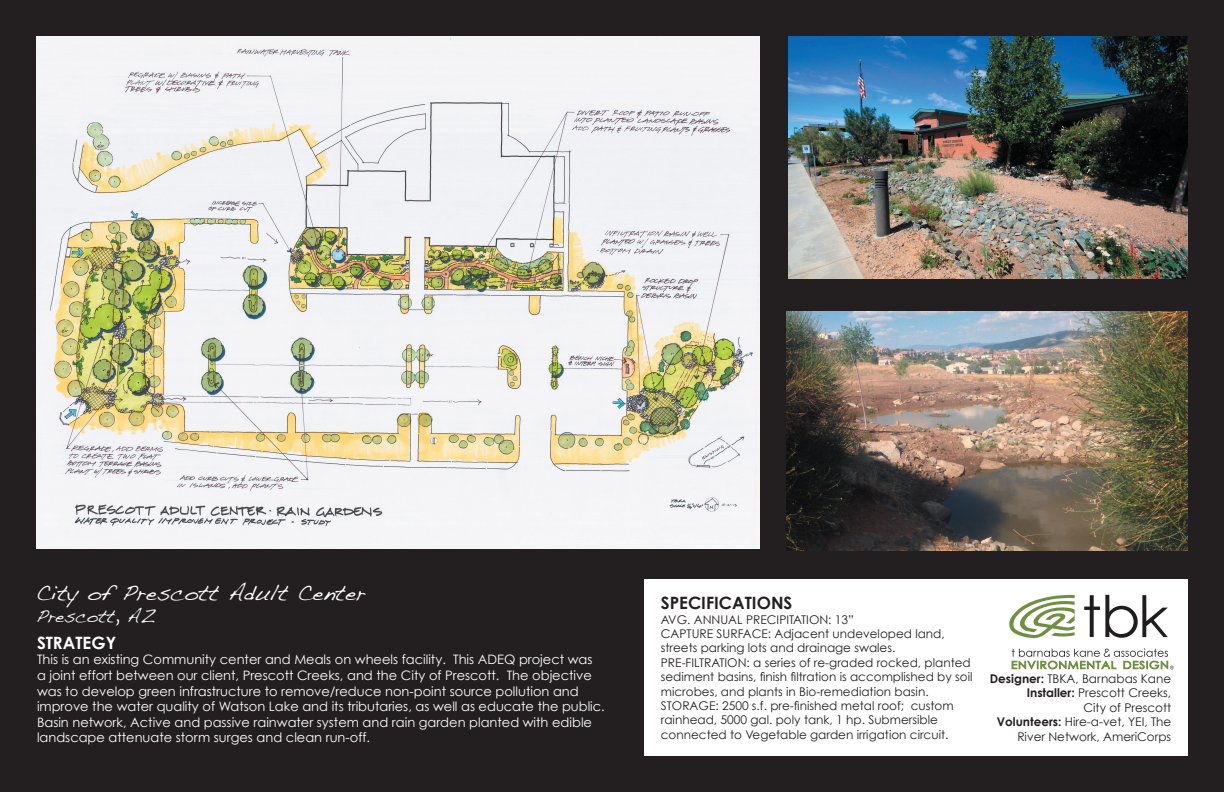
<style>
.page{position:relative;width:1224px;height:792px;background:#231f20}
.page>*{position:absolute;margin:0;border:0;box-sizing:border-box;transform-origin:0 0}
.t1{font:22px "Handwriting Dakota";color:#fff}
.t2{font:18px "Handwriting Dakota";color:#fff}
.t3{font:700 17px "Century Gothic";color:#231f20}
.t4{font:700 17px "Century Gothic";color:#fff}
.t5{font:13px/15.6px "Century Gothic";color:#fff}
.t6{font:12px/14.4px "Century Gothic";color:#231f20}
.s1{font-weight:700}
</style>
<div class="page">
<img style="left:36px;top:36px;width:723px;height:513px">
<div style="left:644px;top:579px;width:544px;height:177px;background:#fff"></div>
<img style="left:788px;top:36px;width:400px;height:243px">
<img style="left:787px;top:311px;width:401px;height:239px">
<svg style="left:1009px;top:595px;width:66px;height:44px"></svg>
<svg style="left:1084px;top:595px;width:84px;height:43px"></svg>
<svg style="left:1012px;top:648px;width:162px;height:21px"></svg>
<h1 class="t1" style="left:36px;top:580px;width:331px">City of Prescott Adult Center</h1>
<h2 class="t2" style="left:36px;top:605px;width:121px">Prescott, AZ</h2>
<h3 class="t4" style="left:37px;top:632px;width:81px">STRATEGY</h3>
<p class="t5" style="left:37px;top:652px;width:569px">This is an existing Community center and Meals on wheels facility. This ADEQ project was<br>a joint effort between our client, Prescott Creeks, and the City of Prescott. The objective was to develop green infrastructure to remove/reduce non-point source pollution and improve the water quality of Watson Lake and its tributaries, as well as educate the public.<br>Basin network, Active and passive rainwater system and rain garden planted with edible landscape attenuate storm surges and clean run-off.</p>
<h3 class="t3" style="left:661px;top:592px;width:133px">SPECIFICATIONS</h3>
<p class="t6" style="left:661px;top:612px;width:313px">AVG. ANNUAL PRECIPITATION: 13”<br>CAPTURE SURFACE: Adjacent undeveloped land, streets parking lots and drainage swales.<br>PRE-FILTRATION: a series of re-graded rocked, planted sediment basins, finish filtration is accomplished by soil microbes, and plants in Bio-remediation basin.<br>STORAGE: 2500 s.f. pre-finished metal roof; custom rainhead, 5000 gal. poly tank, 1 hp. Submersible connected to Vegetable garden irrigation circuit.</p>
<p class="t6" style="left:990px;top:671px;width:183px;text-align:right"><span class="s1">Designer:</span> TBKA, Barnabas Kane<br><span class="s1">Installer:</span> Prescott Creeks,<br>City of Prescott<br><span class="s1">Volunteers:</span> Hire-a-vet, YEI, The<br>River Network, AmeriCorps</p>
</div>
